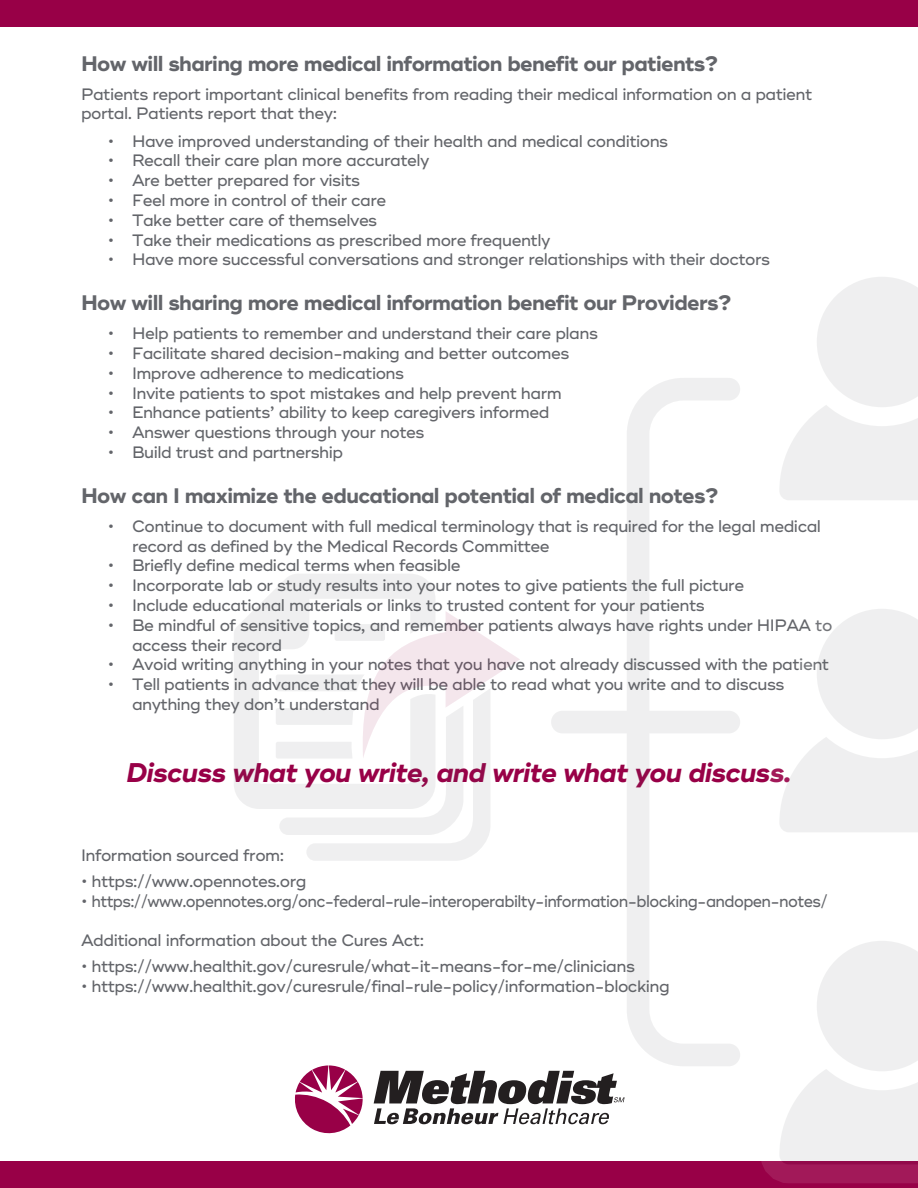
<style>
.page{position:relative;width:918px;height:1188px;background:#fff}
.page>*{position:absolute;margin:0;border:0;box-sizing:border-box;transform-origin:0 0}
.t1{font:italic 700 27px "Ridley Grotesk";letter-spacing:-.03em;color:#980047}
.t2{font:700 21px "Ridley Grotesk";letter-spacing:-.03em;color:#63656a}
.t3{font:500 16.5px "Ridley Grotesk";letter-spacing:-.03em;color:#63656a}
</style>
<div class="page">
<div style="left:0;top:1161px;width:918px;height:27px;background:#980047"></div>
<svg style="left:295px;top:1065px;width:68px;height:68px"></svg>
<svg style="left:374px;top:1071px;width:251px;height:53px"></svg>
<div style="left:0;top:0;width:918px;height:27px;background:#980047"></div>
<svg style="left:234px;top:574px;width:201px;height:235px;fill:#efeff0"></svg>
<svg style="left:276px;top:611px;width:244px;height:250px"></svg>
<svg style="left:780px;top:609px;width:138px;height:223px"></svg>
<svg style="left:761px;top:941px;width:157px;height:242px"></svg>
<svg style="left:780px;top:277px;width:138px;height:223px"></svg>
<svg style="left:551px;top:378px;width:189px;height:688px"></svg>
<p class="t2" style="left:81px;top:51px;width:639px">How will sharing more medical information benefit our patients?</p>
<p class="t3" style="left:81px;top:84px;width:733px">Patients report important clinical benefits from reading their medical information on a patient</p>
<p class="t3" style="left:81px;top:104px;width:258px">portal. Patients report that they:</p>
<p class="t3" style="left:108px;top:131px;width:562px">• Have improved understanding of their health and medical conditions</p>
<p class="t3" style="left:108px;top:151px;width:323px">• Recall their care plan more accurately</p>
<p class="t3" style="left:108px;top:171px;width:254px">• Are better prepared for visits</p>
<p class="t3" style="left:108px;top:190px;width:280px">• Feel more in control of their care</p>
<p class="t3" style="left:108px;top:210px;width:271px">• Take better care of themselves</p>
<p class="t3" style="left:108px;top:230px;width:444px">• Take their medications as prescribed more frequently</p>
<p class="t3" style="left:108px;top:250px;width:664px">• Have more successful conversations and stronger relationships with their doctors</p>
<p class="t2" style="left:81px;top:291px;width:652px">How will sharing more medical information benefit our Providers?</p>
<p class="t3" style="left:108px;top:324px;width:492px">• Help patients to remember and understand their care plans</p>
<p class="t3" style="left:108px;top:343px;width:463px">• Facilitate shared decision-making and better outcomes</p>
<p class="t3" style="left:108px;top:363px;width:298px">• Improve adherence to medications</p>
<p class="t3" style="left:108px;top:383px;width:455px">• Invite patients to spot mistakes and help prevent harm</p>
<p class="t3" style="left:108px;top:403px;width:443px">• Enhance patients’ ability to keep caregivers informed</p>
<p class="t3" style="left:108px;top:423px;width:318px">• Answer questions through your notes</p>
<p class="t3" style="left:108px;top:442px;width:237px">• Build trust and partnership</p>
<p class="t2" style="left:81px;top:483px;width:639px">How can I maximize the educational potential of medical notes?</p>
<p class="t3" style="left:108px;top:516px;width:715px">• Continue to document with full medical terminology that is required for the legal medical</p>
<p class="t3" style="left:132px;top:536px;width:419px">record as defined by the Medical Records Committee</p>
<p class="t3" style="left:108px;top:556px;width:354px">• Briefly define medical terms when feasible</p>
<p class="t3" style="left:108px;top:576px;width:638px">• Incorporate lab or study results into your notes to give patients the full picture</p>
<p class="t3" style="left:108px;top:595px;width:598px">• Include educational materials or links to trusted content for your patients</p>
<p class="t3" style="left:108px;top:615px;width:726px">• Be mindful of sensitive topics, and remember patients always have rights under HIPAA to</p>
<p class="t3" style="left:132px;top:635px;width:152px">access their record</p>
<p class="t3" style="left:108px;top:655px;width:723px">• Avoid writing anything in your notes that you have not already discussed with the patient</p>
<p class="t3" style="left:108px;top:675px;width:678px">• Tell patients in advance that they will be able to read what you write and to discuss</p>
<p class="t3" style="left:132px;top:694px;width:249px">anything they don’t understand</p>
<p class="t1" style="left:126px;top:757px;width:667px">Discuss what you write, and write what you discuss.</p>
<p class="t3" style="left:81px;top:846px;width:205px">Information sourced from:</p>
<p class="t3" style="left:81px;top:871px;width:227px">• https://www.opennotes.org</p>
<p class="t3" style="left:81px;top:891px;width:748px">• https://www.opennotes.org/onc-federal-rule-interoperabilty-information-blocking-andopen-notes/</p>
<p class="t3" style="left:81px;top:931px;width:345px">Additional information about the Cures Act:</p>
<p class="t3" style="left:81px;top:957px;width:556px">• https://www.healthit.gov/curesrule/what-it-means-for-me/clinicians</p>
<p class="t3" style="left:81px;top:976px;width:590px">• https://www.healthit.gov/curesrule/final-rule-policy/information-blocking</p>
</div>
